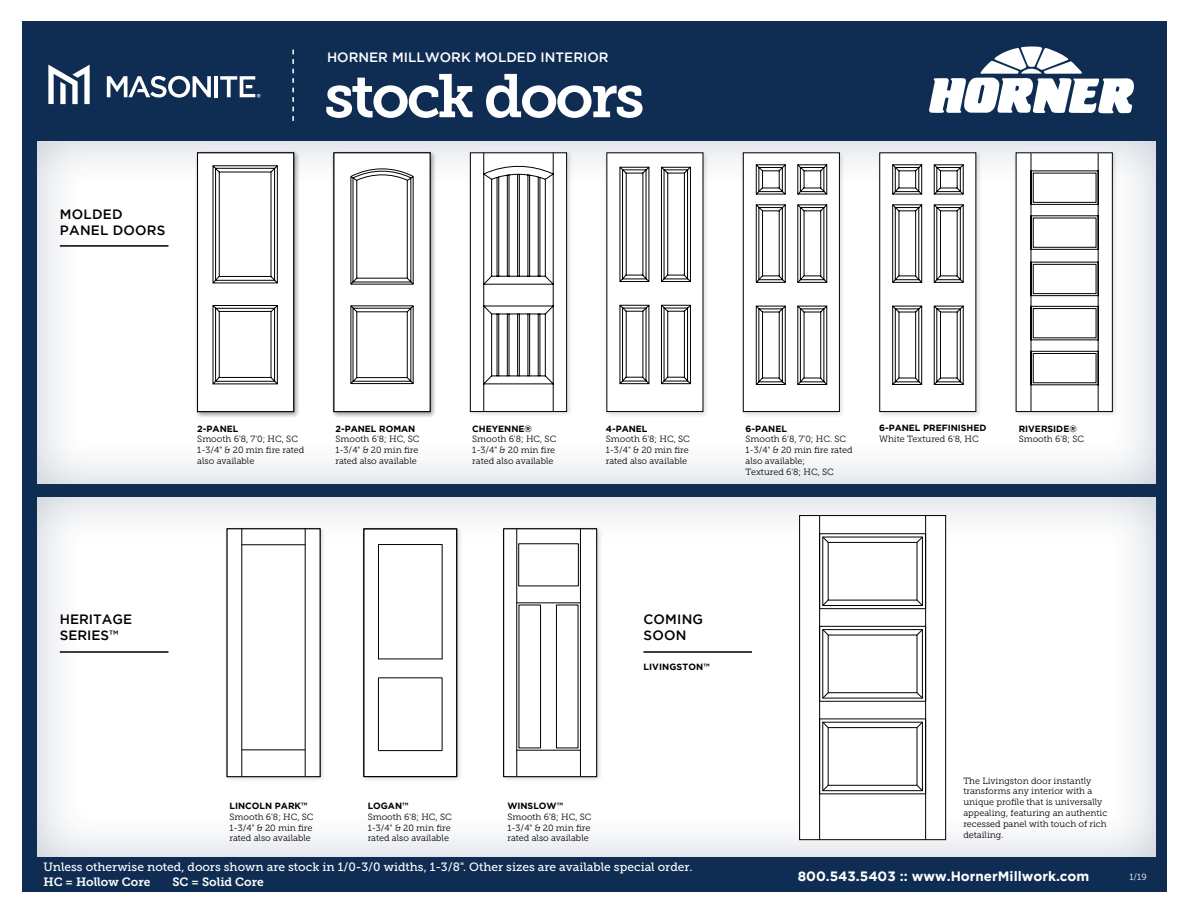
<style>
.page{position:relative;width:1188px;height:918px;background:#fff}
.page>*{position:absolute;margin:0;border:0;box-sizing:border-box;transform-origin:0 0}
.t1{font:61.05px "Museo Slab 700";letter-spacing:-.05em;color:#fff}
.t2{font:500 13.5px/16.2px "Gotham";letter-spacing:.015em;color:#000}
.t3{font:700 13.5px "Gotham";color:#fff}
.t4{font:500 13.5px "Gotham";color:#fff}
.t5{font:12px "Museo Slab 500";color:#fff}
.t6{font:12px "Museo Slab 700";color:#fff}
.t7{font:9px/10.8px "Museo Slab 300";color:#000}
.t8{font:700 9px "Gotham";color:#000}
.t9{font:9px "Museo Slab 300";color:#fff}
</style>
<div class="page">
<div style="left:22px;top:22px;width:1144px;height:870px;background:#0f2d52"></div>
<svg style="left:929px;top:46px;width:205px;height:68px"></svg>
<div style="left:37px;top:133px;width:1131px;height:351px;background:#0f2d52;opacity:.25"></div>
<div style="left:36px;top:494px;width:1122px;height:363px;background:#0f2d52;opacity:.25"></div>
<div style="left:194px;top:150px;width:106px;height:268px;background:#000;opacity:.15"></div>
<svg style="left:197px;top:152px;width:97px;height:260px;background:#e5e5e5"></svg>
<hr style="left:60px;top:651px;width:108px;height:2px;background:#000">
<hr style="left:643px;top:651px;width:109px;height:2px;background:#000">
<hr style="left:60px;top:245px;width:108px;height:2px;background:#000">
<svg style="left:292px;top:50px;width:2px;height:71px"></svg>
<div style="left:331px;top:150px;width:106px;height:268px;background:#000;opacity:.15"></div>
<svg style="left:334px;top:152px;width:96px;height:260px;background:#e2e2e2"></svg>
<div style="left:604px;top:150px;width:106px;height:268px;background:#000;opacity:.15"></div>
<svg style="left:606px;top:152px;width:97px;height:260px;background:#dcdcdc"></svg>
<div style="left:740px;top:150px;width:106px;height:268px;background:#000;opacity:.15"></div>
<svg style="left:743px;top:152px;width:97px;height:260px;background:#d9d9d9"></svg>
<div style="left:877px;top:150px;width:105px;height:268px;background:#000;opacity:.15"></div>
<svg style="left:879px;top:152px;width:97px;height:260px;background:#dadada"></svg>
<div style="left:467px;top:150px;width:106px;height:268px;background:#000;opacity:.15"></div>
<div style="left:470px;top:153px;width:97px;height:259px;background:#fff"></div>
<div style="left:470px;top:153px;width:97px;height:259px;border:1px solid #000"></div>
<svg style="left:483px;top:153px;width:71px;height:259px"></svg>
<div style="left:1013px;top:150px;width:106px;height:268px;background:#000;opacity:.15"></div>
<div style="left:1016px;top:153px;width:96px;height:259px;background:#fff"></div>
<div style="left:1016px;top:153px;width:97px;height:259px;border:1px solid #000"></div>
<svg style="left:1031px;top:153px;width:68px;height:259px"></svg>
<div style="left:224px;top:526px;width:102px;height:257px;background:#000;opacity:.15"></div>
<div style="left:227px;top:529px;width:93px;height:248px;background:#fff"></div>
<hr style="left:305px;top:529px;width:1px;height:247px;background:#000">
<hr style="left:242px;top:529px;width:1px;height:247px;background:#000">
<hr style="left:242px;top:545px;width:63px;height:1px;background:#000">
<div style="left:240px;top:747px;width:71px;height:9px;background:#000;opacity:.15"></div>
<hr style="left:242px;top:750px;width:63px;height:1px;background:#000">
<div style="left:501px;top:526px;width:102px;height:257px;background:#000;opacity:.15"></div>
<div style="left:504px;top:529px;width:93px;height:248px;background:#fff"></div>
<div style="left:504px;top:529px;width:93px;height:248px;border:1px solid #000"></div>
<hr style="left:580px;top:529px;width:1px;height:247px;background:#000">
<hr style="left:516px;top:529px;width:1px;height:247px;background:#000">
<svg style="left:516px;top:541px;width:65px;height:210px"></svg>
<div style="left:361px;top:526px;width:102px;height:257px;background:#000;opacity:.15"></div>
<div style="left:364px;top:529px;width:93px;height:248px;background:#fff"></div>
<div style="left:364px;top:529px;width:93px;height:248px;border:1px solid #000"></div>
<hr style="left:442px;top:545px;width:1px;height:114px;background:#000">
<hr style="left:378px;top:545px;width:1px;height:114px;background:#000">
<hr style="left:442px;top:678px;width:1px;height:72px;background:#000">
<hr style="left:378px;top:678px;width:1px;height:72px;background:#000">
<hr style="left:378px;top:544px;width:64px;height:1px;background:#000">
<hr style="left:378px;top:659px;width:64px;height:1px;background:#000">
<hr style="left:378px;top:678px;width:64px;height:1px;background:#000">
<hr style="left:378px;top:750px;width:64px;height:1px;background:#000">
<svg style="left:107px;top:76px;width:104px;height:22px"></svg>
<hr style="left:214px;top:76px;width:4px;height:21px;background:#fff">
<svg style="left:48px;top:65px;width:42px;height:39px"></svg>
<svg style="left:220px;top:76px;width:40px;height:22px"></svg>
<div style="left:799px;top:515px;width:147px;height:325px;background:#fff;border:1px solid #000"></div>
<div style="left:819px;top:533px;width:107px;height:76px;background:linear-gradient(to right,#fff,#fff);border:1px solid #000"></div>
<div style="left:822px;top:537px;width:101px;height:69px;background:linear-gradient(to right,#fbfbfb,#fbfbfb);border:1px solid #000"></div>
<div style="left:828px;top:542px;width:89px;height:58px;background:#fff;border:1px solid #000"></div>
<svg style="left:916px;top:536px;width:7px;height:7px"></svg>
<svg style="left:916px;top:599px;width:7px;height:8px"></svg>
<svg style="left:822px;top:599px;width:7px;height:8px"></svg>
<svg style="left:822px;top:536px;width:7px;height:7px"></svg>
<svg style="left:829px;top:698px;width:87px;height:1px"></svg>
<div style="left:819px;top:626px;width:107px;height:76px;border:1px solid #000"></div>
<svg style="left:822px;top:629px;width:101px;height:69px"></svg>
<div style="left:828px;top:635px;width:89px;height:58px;background:#fff;border:1px solid #000"></div>
<svg style="left:916px;top:629px;width:7px;height:7px"></svg>
<svg style="left:916px;top:692px;width:7px;height:7px"></svg>
<svg style="left:822px;top:692px;width:7px;height:7px"></svg>
<svg style="left:822px;top:629px;width:7px;height:7px"></svg>
<svg style="left:820px;top:719px;width:105px;height:75px"></svg>
<div style="left:822px;top:722px;width:101px;height:69px;background:#fff;border:1px solid #000"></div>
<div style="left:828px;top:727px;width:89px;height:59px;background:#fff;border:1px solid #000"></div>
<svg style="left:916px;top:721px;width:7px;height:8px"></svg>
<svg style="left:916px;top:784px;width:7px;height:8px"></svg>
<svg style="left:822px;top:784px;width:7px;height:8px"></svg>
<svg style="left:822px;top:721px;width:7px;height:8px"></svg>
<hr style="left:819px;top:516px;width:1px;height:324px;background:#000">
<hr style="left:925px;top:516px;width:1px;height:324px;background:#000">
<p class="t2" style="left:60px;top:206px;width:107px">MOLDED<br>PANEL DOORS</p>
<p class="t4" style="left:327px;top:50px;width:283px">HORNER MILLWORK MOLDED INTERIOR</p>
<p class="t1" style="left:324px;top:61px;width:322px">stock doors</p>
<p class="t8" style="left:197px;top:423px;width:43px">2-PANEL</p>
<p class="t7" style="left:197px;top:434px;width:109px">Smooth 6'8, 7'0; HC, SC<br>1-3/4" &amp; 20 min fire rated also available</p>
<p class="t8" style="left:335px;top:423px;width:82px">2-PANEL ROMAN</p>
<p class="t7" style="left:335px;top:434px;width:86px">Smooth 6'8; HC, SC</p>
<p class="t7" style="left:335px;top:445px;width:84px">1-3/4" &amp; 20 min fire rated also available</p>
<p class="t8" style="left:472px;top:423px;width:61px">CHEYENNE®</p>
<p class="t7" style="left:472px;top:434px;width:86px">Smooth 6'8; HC, SC</p>
<p class="t7" style="left:472px;top:445px;width:84px">1-3/4" &amp; 20 min fire rated also available</p>
<p class="t8" style="left:606px;top:423px;width:43px">4-PANEL</p>
<p class="t7" style="left:606px;top:434px;width:86px">Smooth 6'8; HC, SC<br>1-3/4" &amp; 20 min fire rated also available</p>
<p class="t8" style="left:746px;top:423px;width:43px">6-PANEL</p>
<p class="t7" style="left:746px;top:434px;width:109px">Smooth 6'8, 7'0; HC. SC<br>1-3/4" &amp; 20 min fire rated also available;<br>Textured 6'8; HC, SC</p>
<p class="t8" style="left:879px;top:423px;width:109px">6-PANEL PREFINISHED</p>
<p class="t7" style="left:879px;top:434px;width:101px">White Textured 6'8, HC</p>
<p class="t8" style="left:1019px;top:423px;width:60px">RIVERSIDE®</p>
<p class="t7" style="left:1019px;top:434px;width:67px">Smooth 6'8; SC</p>
<p class="t2" style="left:60px;top:611px;width:74px">HERITAGE</p>
<p class="t2" style="left:60px;top:627px;width:60px">SERIES™</p>
<p class="t8" style="left:230px;top:801px;width:79px">LINCOLN PARK™</p>
<p class="t7" style="left:230px;top:811px;width:86px">Smooth 6'8; HC, SC</p>
<p class="t7" style="left:230px;top:822px;width:84px">1-3/4" &amp; 20 min fire rated also available</p>
<p class="t8" style="left:368px;top:801px;width:42px">LOGAN™</p>
<p class="t7" style="left:368px;top:811px;width:86px">Smooth 6'8; HC, SC</p>
<p class="t7" style="left:368px;top:822px;width:84px">1-3/4" &amp; 20 min fire rated also available</p>
<p class="t8" style="left:507px;top:801px;width:57px">WINSLOW™</p>
<p class="t7" style="left:507px;top:811px;width:86px">Smooth 6'8; HC, SC</p>
<p class="t7" style="left:507px;top:822px;width:84px">1-3/4" &amp; 20 min fire rated also available</p>
<p class="t2" style="left:644px;top:611px;width:61px">COMING</p>
<p class="t2" style="left:644px;top:627px;width:44px">SOON</p>
<p class="t8" style="left:643px;top:662px;width:68px">LIVINGSTON™</p>
<p class="t5" style="left:44px;top:860px;width:651px">Unless otherwise noted, doors shown are stock in 1/0-3/0 widths, 1-3/8". Other sizes are available special order.</p>
<p class="t6" style="left:44px;top:875px;width:108px">HC = Hollow Core</p>
<p class="t6" style="left:172px;top:875px;width:93px">SC = Solid Core</p>
<p class="t7" style="left:963px;top:775px;width:145px">The Livingston door instantly transforms any interior with a unique profile that is universally appealing, featuring an authentic recessed panel with touch of rich detailing.</p>
<p class="t3" style="left:798px;top:868px;width:293px">800.543.5403 :: www.HornerMillwork.com</p>
<p class="t9" style="left:1130px;top:872px;width:19px">1/19</p>
</div>
